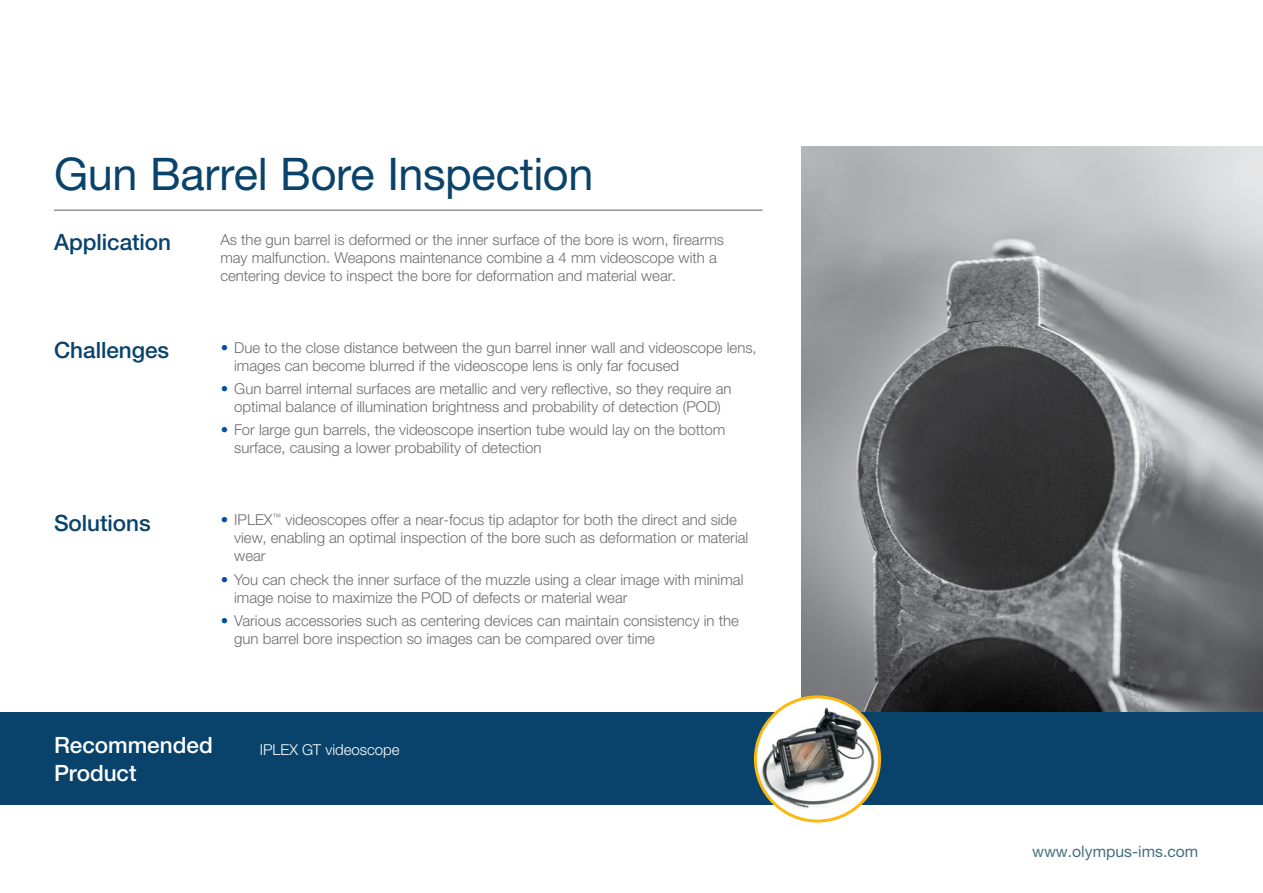
<style>
.page{position:relative;width:1263px;height:893px;background:#fff}
.page>*{position:absolute;margin:0;border:0;box-sizing:border-box;transform-origin:0 0}
.Title_1{font:45px "Helvetica Neue LTW1 G";letter-spacing:-.01em;color:#09436c}
.Title_1-2{font:500 22.5px "Helvetica Neue LTW1 G";color:#09436c}
.Title_1-3{font:500 22.5px/28.5px "Helvetica Neue LTW1 G";color:#fff}
.t1{font:15.75px "Helvetica Neue LTW1 G";color:#467082}
.Text{font:300 15px/18px "Helvetica Neue LTW1 G";color:#6d6d71}
.Text-2{font:300 15px "Helvetica Neue LTW1 G";color:#fff}
.s1{color:#044da2}
</style>
<div class="page">
<hr style="left:1262px;top:0;width:1px;height:893px;background:#09436c">
<img style="left:801px;top:147px;width:462px;height:566px">
<div style="left:0;top:713px;width:1263px;height:92px;background:#09436c"></div>
<svg style="left:755px;top:697px;width:124px;height:124px"></svg>
<img style="left:760px;top:707px;width:118px;height:102px">
<div style="left:754px;top:695px;width:127px;height:127px;border:3px solid #fcb811;border-radius:50%"></div>
<hr style="left:54px;top:209px;width:708px;height:2px;background:#939498">
<p class="Title_1" style="left:54px;top:147px;width:541px">Gun Barrel Bore Inspection</p>
<p class="Text" style="left:220px;top:230px;width:505px">As the gun barrel is deformed or the inner surface of the bore is worn, firearms may malfunction. Weapons maintenance combine a 4 mm videoscope with a centering device to inspect the bore for deformation and material wear.</p>
<p class="Title_1-2" style="left:54px;top:228px;width:119px">Application</p>
<p class="Title_1-2" style="left:54px;top:336px;width:117px">Challenges</p>
<p class="Title_1-2" style="left:54px;top:509px;width:98px">Solutions</p>
<p class="Text" style="left:234px;top:338px;width:524px;text-indent:-14px"><span class="s1">•</span> Due to the close distance between the gun barrel inner wall and videoscope lens, images can become blurred if the videoscope lens is only far focused</p>
<p class="Text" style="left:221px;top:380px;width:512px;text-align:center"><span class="s1">•</span> Gun barrel internal surfaces are metallic and very reflective, so they require an optimal balance of illumination brightness and probability of detection (POD)</p>
<p class="Text" style="left:234px;top:421px;width:493px;text-indent:-14px"><span class="s1">•</span> For large gun barrels, the videoscope insertion tube would lay on the bottom surface, causing a lower probability of detection</p>
<p class="Text" style="left:234px;top:511px;width:516px;text-indent:-14px"><span class="s1">•</span> IPLEX<sup>™</sup> videoscopes offer a near-focus tip adaptor for both the direct and side view, enabling an optimal inspection of the bore such as deformation or material wear</p>
<p class="Text" style="left:234px;top:570px;width:511px;text-indent:-14px"><span class="s1">•</span> You can check the inner surface of the muzzle using a clear image with minimal image noise to maximize the POD of defects or material wear</p>
<p class="Text" style="left:234px;top:612px;width:506px;text-indent:-14px"><span class="s1">•</span> Various accessories such as centering devices can maintain consistency in the gun barrel bore inspection so images can be compared over time</p>
<p class="Title_1-3" style="left:54px;top:730px;width:160px">Recommended<br>Product</p>
<p class="Text-2" style="left:260px;top:740px;width:141px">IPLEX GT videoscope</p>
<p class="t1" style="left:1032px;top:842px;width:168px">www.olympus-ims.com</p>
</div>
